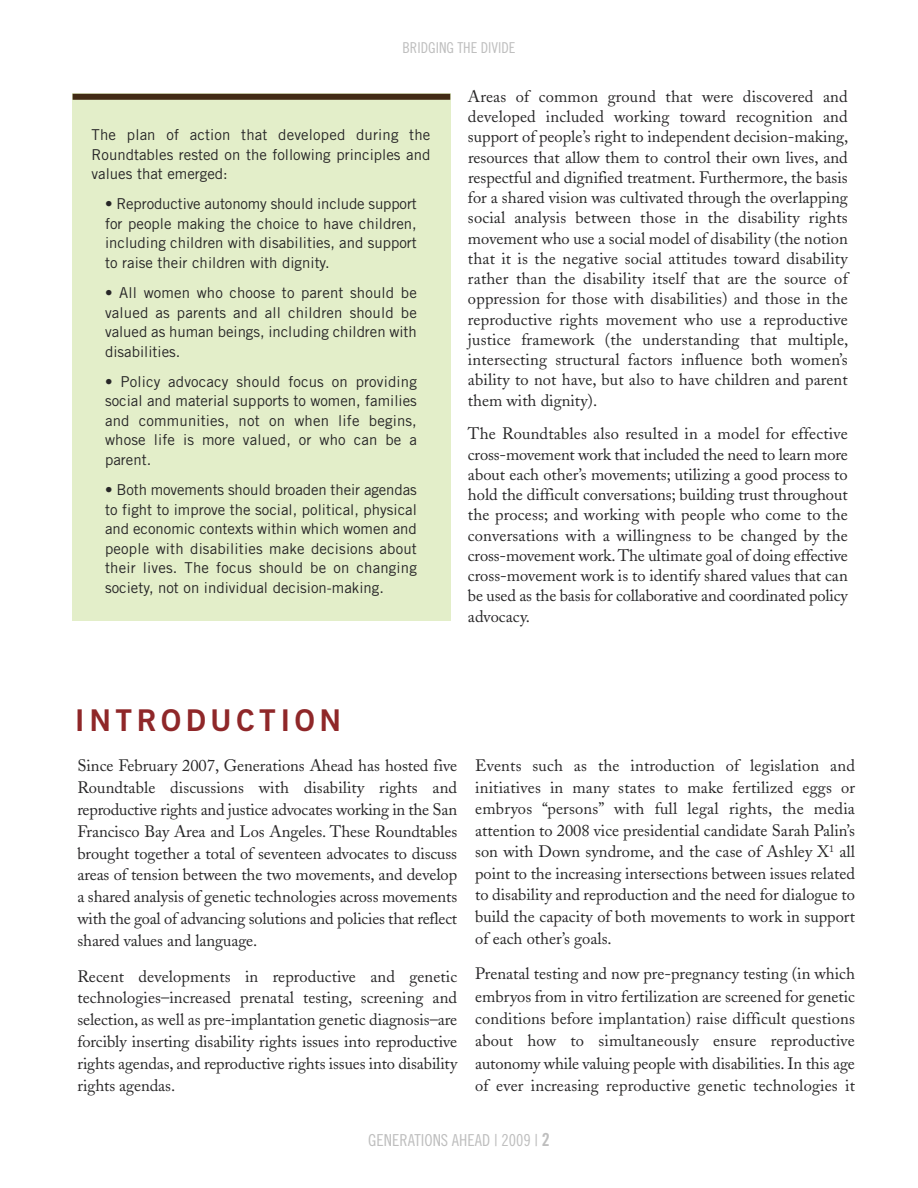
<style>
.page{position:relative;width:918px;height:1188px;background:#fff}
.page>*{position:absolute;margin:0;border:0;box-sizing:border-box;transform-origin:0 0}
.t1{font:30px "Trade Gothic Bold Two";letter-spacing:.15em;color:#8f2729}
.t2{font:16.5px/20.2px "Adobe Caslon";color:#272627;text-align:justify}
.t3{font:16.5px "Trade Gothic Cond Eighteen";color:#bebebe}
.t4{font:15px/19.5px "Trade Gothic";color:#272627;text-align:justify}
.t5{font:15px "Trade Gothic Cond Eighteen";color:#bebebe}
.s1{font-family:"Trade Gothic Bold Cond Twenty";font-size:18px}
</style>
<div class="page">
<div style="left:73px;top:93px;width:378px;height:528px;background:#e3eec9"></div>
<div style="left:73px;top:94px;width:377px;height:6px;background:#422b15"></div>
<p class="t5" style="left:402px;top:42px;width:115px">BRIDGING THE DIVIDE</p>
<p class="t4" style="left:92px;top:126px;width:340px">The plan of action that developed during the Roundtables rested on the following principles and values that emerged:</p>
<p class="t4" style="left:105px;top:196px;width:313px">• Reproductive autonomy should include support for people making the choice to have children, including children with disabilities, and support to raise their children with dignity.</p>
<p class="t4" style="left:105px;top:284px;width:313px">• All women who choose to parent should be valued as parents and all children should be valued as human beings, including children with disabilities.</p>
<p class="t4" style="left:105px;top:373px;width:313px">• Policy advocacy should focus on providing social and material supports to women, families and communities, not on when life begins, whose life is more valued, or who can be a parent.</p>
<p class="t4" style="left:105px;top:482px;width:313px">• Both movements should broaden their agendas to fight to improve the social, political, physical and economic contexts within which women and people with disabilities make decisions about their lives. The focus should be on changing society, not on individual decision-making.</p>
<p class="t2" style="left:468px;top:88px;width:382px">Areas of common ground that were discovered and developed included working toward recognition and support of people’s right to independent decision-making, resources that allow them to control their own lives, and respectful and dignified treatment. Furthermore, the basis for a shared vision was cultivated through the overlapping social analysis between those in the disability rights movement who use a social model of disability (the notion that it is the negative social attitudes toward disability rather than the disability itself that are the source of oppression for those with disabilities) and those in the reproductive rights movement who use a reproductive justice framework (the understanding that multiple, intersecting structural factors influence both women’s ability to not have, but also to have children and parent them with dignity).</p>
<p class="t2" style="left:468px;top:426px;width:381px">The Roundtables also resulted in a model for effective cross-movement work that included the need to learn more about each other’s movements; utilizing a good process to hold the difficult conversations; building trust throughout the process; and working with people who come to the conversations with a willingness to be changed by the cross-movement work.The ultimate goal of doing effective cross-movement work is to identify shared values that can be used as the basis for collaborative and coordinated policy advocacy.</p>
<h1 class="t1" style="left:75px;top:709px;width:268px">INTRODUCTION</h1>
<p class="t2" style="left:77px;top:756px;width:381px;line-height:21.9px">Since February 2007, Generations Ahead has hosted five Roundtable discussions with disability rights and reproductive rights and justice advocates working in the San Francisco Bay Area and Los Angeles. These Roundtables brought together a total of seventeen advocates to discuss areas of tension between the two movements, and develop a shared analysis of genetic technologies across movements with the goal of advancing solutions and policies that reflect shared values and language.</p>
<p class="t2" style="left:77px;top:967px;width:381px;line-height:21.9px">Recent developments in reproductive and genetic technologies–increased prenatal testing, screening and selection, as well as pre-implantation genetic diagnosis–are forcibly inserting disability rights issues into reproductive rights agendas, and reproductive rights issues into disability rights agendas.</p>
<p class="t2" style="left:475px;top:757px;width:381px;line-height:21.6px">Events such as the introduction of legislation and initiatives in many states to make fertilized eggs or embryos “persons” with full legal rights, the media attention to 2008 vice presidential candidate Sarah Palin’s son with Down syndrome, and the case of Ashley X<sup>1</sup> all point to the increasing intersections between issues related to disability and reproduction and the need for dialogue to build the capacity of both movements to work in support of each other’s goals.</p>
<p class="t2" style="left:475px;top:965px;width:381px;line-height:22.4px">Prenatal testing and now pre-pregnancy testing (in which embryos from in vitro fertilization are screened for genetic conditions before implantation) raise difficult questions about how to simultaneously ensure reproductive autonomy while valuing people with disabilities. In this age of ever increasing reproductive genetic technologies it</p>
<p class="t3" style="left:368px;top:1134px;width:183px">GENERATIONS AHEAD | 2009 | <span class="s1">2</span></p>
</div>
